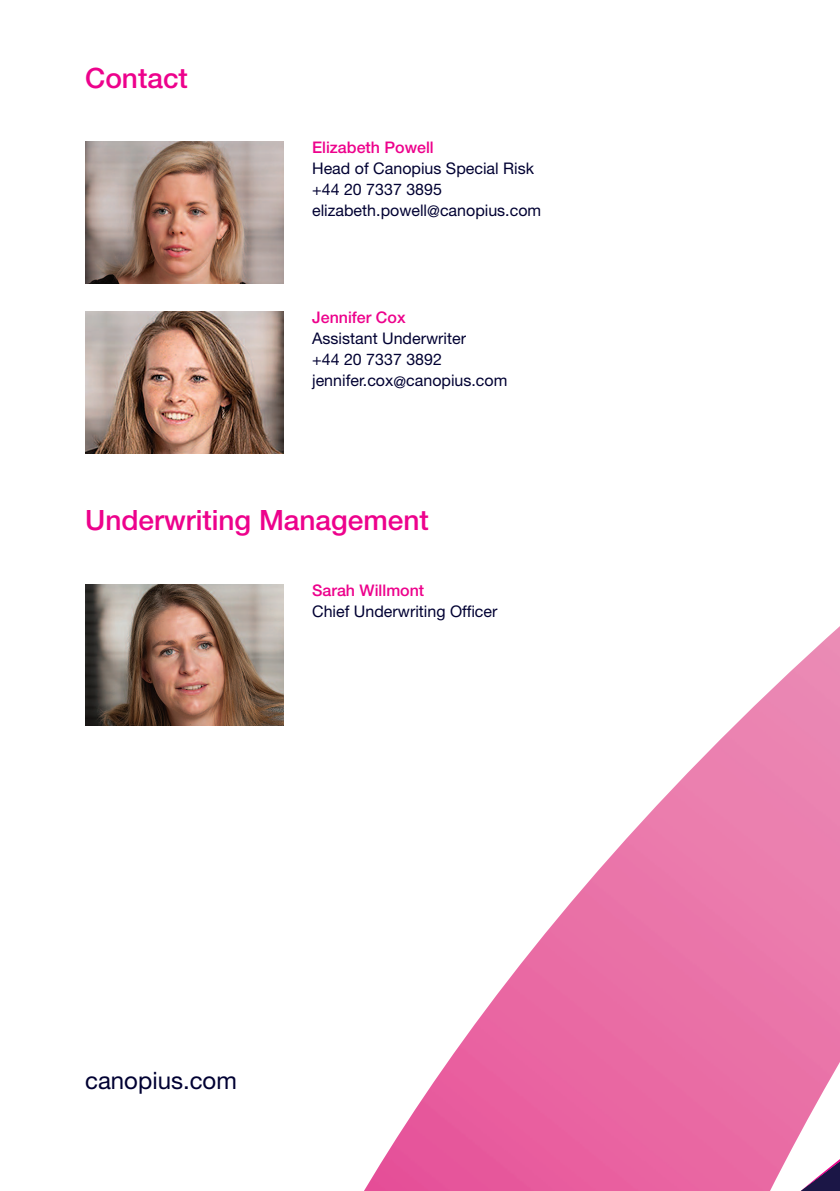
<style>
.page{position:relative;width:840px;height:1191px;background:#fff}
.page>*{position:absolute;margin:0;border:0;box-sizing:border-box;transform-origin:0 0}
.t1{font:500 28px "Helvetica Neue LT Std";color:#ed028c}
.t2{font:24px "Helvetica Neue LT Std";color:#000032}
.t3{font:16px/21px "Helvetica Neue LT Std";color:#000032}
.t4{font:500 16px "Helvetica Neue LT Std";color:#ed028c}
</style>
<div class="page">
<img style="left:364px;top:627px;width:475px;height:564px">
<img style="left:85px;top:142px;width:198px;height:141px">
<img style="left:85px;top:584px;width:198px;height:142px">
<img style="left:85px;top:312px;width:198px;height:142px">
<h1 class="t1" style="left:85px;top:68px;width:104px">Contact</h1>
<p class="t4" style="left:312px;top:142px;width:123px">Elizabeth Powell</p>
<p class="t3" style="left:312px;top:160px;width:230px">Head of Canopius Special Risk +44 20 7337 3895 elizabeth.powell@canopius.com</p>
<p class="t4" style="left:312px;top:312px;width:95px">Jennifer Cox</p>
<p class="t3" style="left:312px;top:330px;width:197px">Assistant Underwriter<br>+44 20 7337 3892 jennifer.cox@canopius.com</p>
<h1 class="t1" style="left:85px;top:510px;width:345px">Underwriting Management</h1>
<p class="t4" style="left:312px;top:584px;width:114px">Sarah Willmont</p>
<p class="t3" style="left:312px;top:602px;width:187px">Chief Underwriting Officer</p>
<h2 class="t2" style="left:85px;top:1071px;width:153px">canopius.com</h2>
</div>
